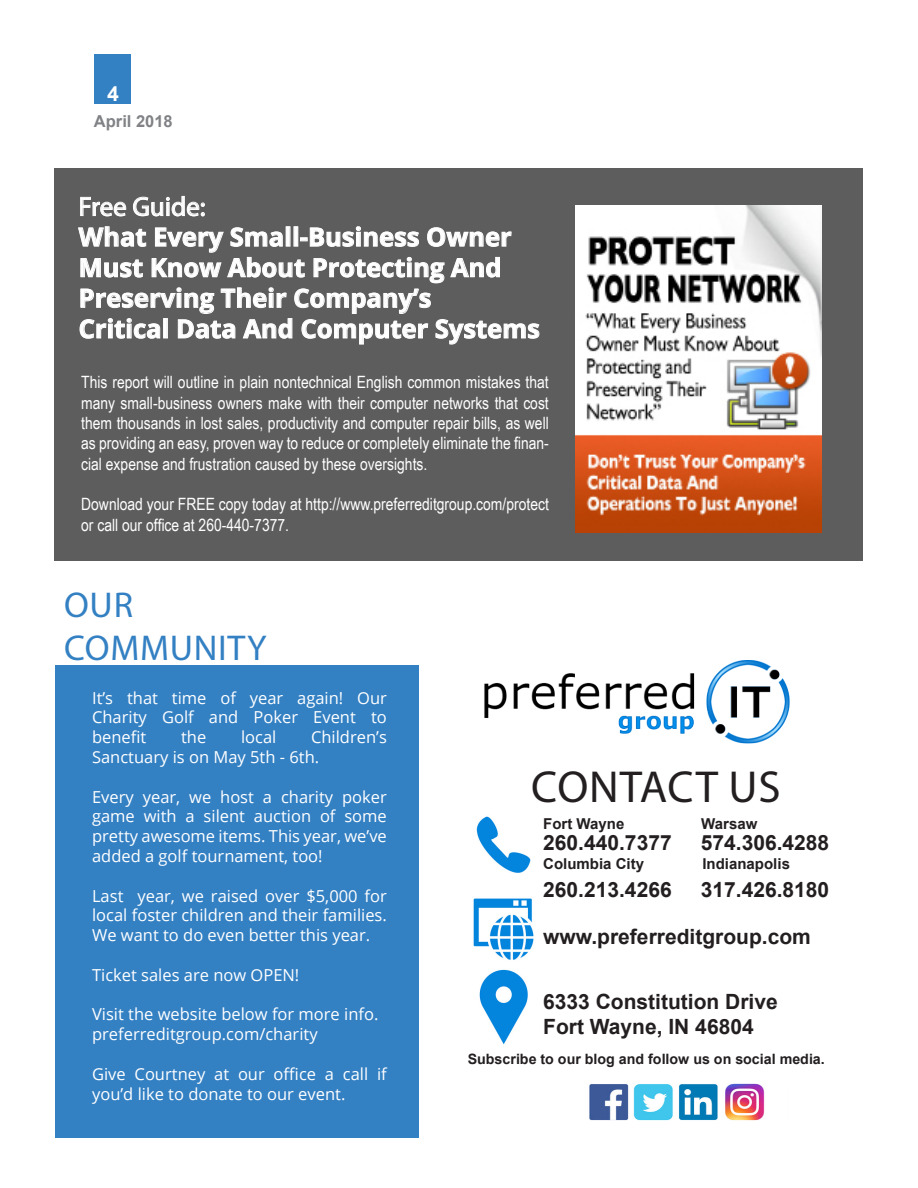
<style>
.page{position:relative;width:918px;height:1188px;background:#fff}
.page>*{position:absolute;margin:0;border:0;box-sizing:border-box;transform-origin:0 0}
.t1{font:45px "Myriad Pro";letter-spacing:.02em;color:#231f20}
.t2{font:36px "Myriad Pro";letter-spacing:.02em;color:#3380c3}
.t3{font:27px "Myriad Pro";color:#fff}
.t4{font:700 25.5px/30.6px "Open Sans";color:#fff}
.t5{font:700 21px/25.2px "Arial";color:#231f20}
.t6{font:700 21px "Arial";color:#fff}
.t7{font:16.95px/20.4px "Arial Narrow";color:#fff;text-align:justify}
.t8{font:16.5px/19.8px "Open Sans";color:#fff;text-align:justify}
.t9{font:700 16.5px "Arial";color:#808285}
.t10{font:700 15px "Arial";color:#231f20}
.t11{font:700 14.25px "Arial";color:#231f20}
</style>
<div class="page">
<div style="left:55px;top:666px;width:364px;height:472px;background:#3380c3"></div>
<img style="left:473px;top:816px;width:61px;height:229px">
<img style="left:589px;top:1083px;width:176px;height:37px">
<div style="left:94px;top:54px;width:37px;height:50px;background:#3380c3"></div>
<img style="left:484px;top:660px;width:306px;height:84px">
<div style="left:55px;top:169px;width:808px;height:392px;background:#5d5d5d"></div>
<svg style="left:80px;top:197px;width:46px;height:20px"></svg>
<svg style="left:133px;top:196px;width:71px;height:21px"></svg>
<svg style="left:78px;top:226px;width:462px;height:119px"></svg>
<img style="left:575px;top:206px;width:246px;height:326px">
<p class="t6" style="left:107px;top:78px;width:14px">4</p>
<p class="t9" style="left:94px;top:109px;width:80px">April 2018</p>
<p class="t3" style="left:79px;top:190px;width:128px">Free Guide:</p>
<p class="t4" style="left:79px;top:221px;width:435px">What Every Small-Business Owner<br>Must Know About Protecting And<br>Preserving Their Company’s</p>
<p class="t4" style="left:79px;top:313px;width:463px">Critical Data And Computer Systems</p>
<p class="t7" style="left:81px;top:371px;width:469px">This report will outline in plain nontechnical English common mistakes that many small-business owners make with their computer networks that cost them thousands in lost sales, productivity and computer repair bills, as well as providing an easy, proven way to reduce or completely eliminate the finan&shy;cial expense and frustration caused by these oversights.</p>
<p class="t7" style="left:81px;top:493px;width:469px">Download your FREE copy today at http://www.preferreditgroup.com/protect or call our office at 260-440-7377.</p>
<p class="t2" style="left:64px;top:583px;width:70px">OUR</p>
<p class="t2" style="left:64px;top:626px;width:204px">COMMUNITY</p>
<p class="t8" style="left:92px;top:687px;width:296px">It’s that time of year again! Our Charity Golf and Poker Event to benefit</p>
<p class="t8" style="left:92px;top:727px;width:296px;text-indent:219px">Children’s<br>Sanctuary is on May 5th - 6th.</p>
<p class="t8" style="left:92px;top:786px;width:296px">Every year, we host a charity poker game with a silent auction of some pretty awesome items. This year, we’ve added a golf tournament, too!</p>
<p class="t8" style="left:92px;top:885px;width:296px">Last year, we raised over $5,000 for local foster children and their families.<br>We want to do even better this year.</p>
<p class="t8" style="left:92px;top:964px;width:209px">Ticket sales are now OPEN!</p>
<p class="t8" style="left:92px;top:1004px;width:288px">Visit the website below for more info.</p>
<p class="t8" style="left:92px;top:1024px;width:227px">preferreditgroup.com/charity</p>
<p class="t8" style="left:92px;top:1063px;width:296px">Give Courtney at our office a call if you’d like to donate to our event.</p>
<p class="t8" style="left:181px;top:727px;width:27px">the</p>
<p class="t8" style="left:241px;top:727px;width:37px">local</p>
<p class="t1" style="left:531px;top:759px;width:251px">CONTACT US</p>
<p class="t10" style="left:543px;top:813px;width:83px">Fort Wayne</p>
<p class="t10" style="left:701px;top:813px;width:58px">Warsaw</p>
<p class="t10" style="left:543px;top:853px;width:102px">Columbia City</p>
<p class="t10" style="left:702px;top:853px;width:89px">Indianapolis</p>
<p class="t5" style="left:543px;top:830px;width:130px">260.440.7377</p>
<p class="t5" style="left:701px;top:830px;width:130px">574.306.4288</p>
<p class="t5" style="left:543px;top:877px;width:130px">260.213.4266</p>
<p class="t5" style="left:701px;top:877px;width:130px">317.426.8180</p>
<p class="t5" style="left:543px;top:925px;width:269px">www.preferreditgroup.com</p>
<p class="t5" style="left:543px;top:989px;width:236px">6333 Constitution Drive<br>Fort Wayne, IN 46804</p>
<p class="t11" style="left:468px;top:1048px;width:359px">Subscribe to our blog and follow us on social media.</p>
</div>
